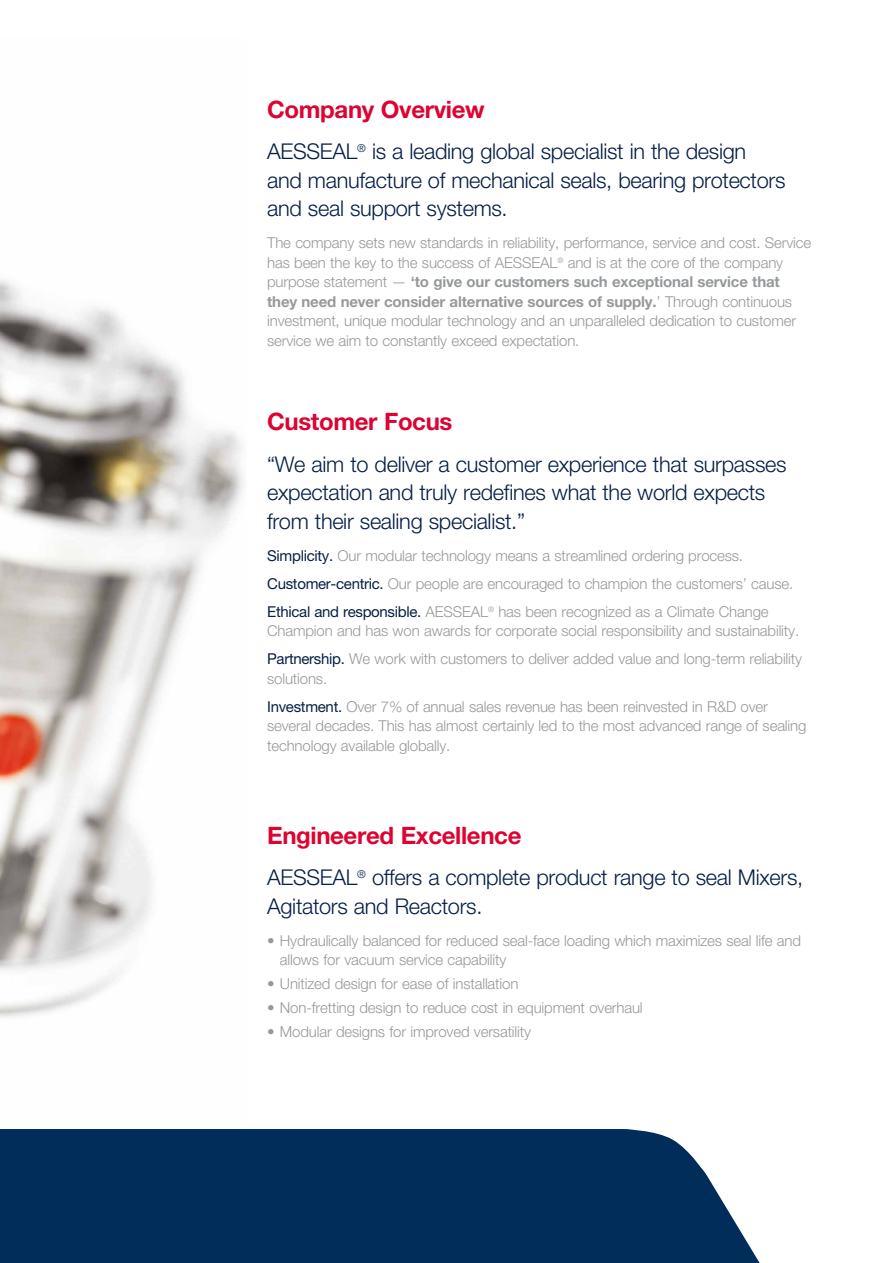
<style>
.page{position:relative;width:893px;height:1263px;background:#fff}
.page>*{position:absolute;margin:0;border:0;box-sizing:border-box;transform-origin:0 0}
.t1{font:700 24px "Helvetica Neue LTW1 G";letter-spacing:-.015em;color:#dd0332}
.t2{font:300 21.75px/28.5px "Helvetica Neue LTW1 G";letter-spacing:-.015em;color:#062047}
.t3{font:300 15px/19.5px "Helvetica Neue LTW1 G";letter-spacing:-.01em;color:#96999b}
.s1{font-weight:700}
.s2{font-weight:400;color:#062047}
</style>
<div class="page">
<img style="left:0;top:279px;width:244px;height:739px">
<div style="left:0;top:1129px;width:760px;height:134px;background:#002d59"></div>
<h1 class="t1" style="left:267px;top:94px;width:219px">Company Overview</h1>
<h2 class="t2" style="left:267px;top:137px;width:520px">AESSEAL<sup>®</sup> is a leading global specialist in the design and manufacture of mechanical seals, bearing protectors and seal support systems.</h2>
<p class="t3" style="left:267px;top:233px;width:546px">The company sets new standards in reliability, performance, service and cost. Service has been the key to the success of AESSEAL<sup>®</sup> and is at the core of the company purpose statement — <span class="s1">‘to give our customers such exceptional service that they need never consider alternative sources of supply.</span>’ Through continuous investment, unique modular technology and an unparalleled dedication to customer service we aim to constantly exceed expectation.</p>
<h1 class="t1" style="left:267px;top:407px;width:187px">Customer Focus</h1>
<h2 class="t2" style="left:267px;top:449px;width:521px">“We aim to deliver a customer experience that surpasses expectation and truly redefines what the world expects from their sealing specialist.”</h2>
<p class="t3" style="left:267px;top:541px;width:528px;line-height:28px"><span class="s2">Simplicity.</span> Our modular technology means a streamlined ordering process.<br><span class="s2">Customer-centric.</span> Our people are encouraged to champion the customers’ cause.<br><span class="s2">Ethical and responsible.</span> AESSEAL<sup>®</sup> has been recognized as a Climate Change</p>
<p class="t3" style="left:267px;top:617px;width:536px;line-height:28px">Champion and has won awards for corporate social responsibility and sustainability.<br><span class="s2">Partnership.</span> We work with customers to deliver added value and long-term reliability</p>
<p class="t3" style="left:267px;top:664px;width:502px;line-height:28px">solutions.<br><span class="s2">Investment.</span> Over 7% of annual sales revenue has been reinvested in R&amp;D over</p>
<p class="t3" style="left:267px;top:716px;width:541px">several decades. This has almost certainly led to the most advanced range of sealing technology available globally.</p>
<h1 class="t1" style="left:267px;top:820px;width:256px">Engineered Excellence</h1>
<h2 class="t2" style="left:267px;top:863px;width:538px">AESSEAL<sup>®</sup> offers a complete product range to seal Mixers,<br>Agitators and Reactors.</h2>
<p class="t3" style="left:280px;top:931px;width:523px;text-indent:-13px">• Hydraulically balanced for reduced seal-face loading which maximizes seal life and allows for vacuum service capability</p>
<p class="t3" style="left:267px;top:974px;width:253px">• Unitized design for ease of installation</p>
<p class="t3" style="left:267px;top:998px;width:377px">• Non-fretting design to reduce cost in equipment overhaul</p>
<p class="t3" style="left:267px;top:1021px;width:265px">• Modular designs for improved versatility</p>
</div>
